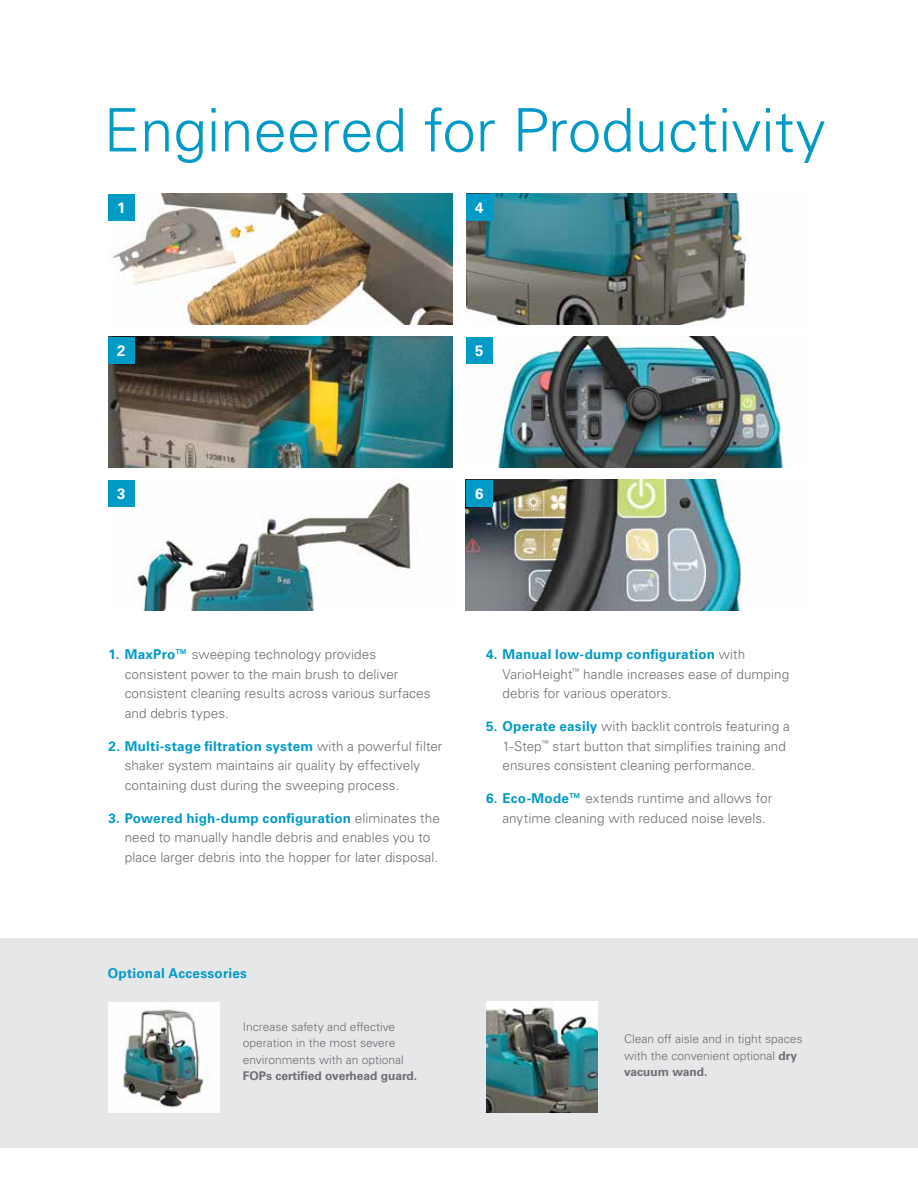
<style>
.page{position:relative;width:918px;height:1188px;background:#fff}
.page>*{position:absolute;margin:0;border:0;box-sizing:border-box;transform-origin:0 0}
.t1{font:300 60px "Univers LT Std";color:#009ac7}
.t2{font:700 15px "Univers LT Std";color:#fff}
.t3{font:300 13.5px/19.5px "Univers LT Std";letter-spacing:.005em;color:#6d6e71}
.t4{font:700 13.5px "Univers LT Std";letter-spacing:.015em;color:#009ac7}
.t5{font:300 12px/16.5px "Univers LT Std";color:#6d6e71}
.t6{font:700 12px "Univers LT Std";color:#6d6e71}
.s1{font-weight:700;color:#009ac7}
.s2{font-weight:700}
</style>
<div class="page">
<img style="left:132px;top:480px;width:279px;height:130px">
<img style="left:466px;top:480px;width:276px;height:130px">
<img style="left:498px;top:337px;width:290px;height:130px">
<img style="left:108px;top:337px;width:345px;height:130px">
<img style="left:466px;top:194px;width:283px;height:130px">
<img style="left:112px;top:194px;width:340px;height:130px">
<div style="left:108px;top:194px;width:27px;height:27px;background:#009ac7"></div>
<div style="left:108px;top:337px;width:27px;height:27px;background:#009ac7"></div>
<div style="left:108px;top:480px;width:27px;height:27px;background:#009ac7"></div>
<div style="left:466px;top:337px;width:27px;height:27px;background:#009ac7"></div>
<div style="left:466px;top:480px;width:27px;height:27px;background:#009ac7"></div>
<div style="left:466px;top:194px;width:27px;height:27px;background:#009ac7"></div>
<div style="left:0;top:938px;width:918px;height:210px;background:#e6e7e8"></div>
<img style="left:486px;top:1002px;width:111px;height:110px">
<img style="left:108px;top:1003px;width:112px;height:109px">
<h1 class="t1" style="left:104px;top:94px;width:724px">Engineered for Productivity</h1>
<p class="t2" style="left:117px;top:199px;width:10px">1</p>
<p class="t2" style="left:475px;top:199px;width:10px">4</p>
<p class="t2" style="left:117px;top:342px;width:10px">2</p>
<p class="t2" style="left:475px;top:342px;width:10px">5</p>
<p class="t2" style="left:117px;top:485px;width:10px">3</p>
<p class="t2" style="left:475px;top:485px;width:10px">6</p>
<p class="t3" style="left:125px;top:645px;width:307px;text-indent:-16px"><span class="s1">1. MaxPro™</span> sweeping technology provides consistent power to the main brush to deliver consistent cleaning results across various surfaces and debris types.</p>
<p class="t3" style="left:125px;top:736px;width:319px;text-indent:-16px"><span class="s1">2. Multi-stage filtration system</span> with a powerful filter shaker system maintains air quality by effectively containing dust during the sweeping process.</p>
<p class="t3" style="left:125px;top:808px;width:317px;text-indent:-16px"><span class="s1">3. Powered high-dump configuration</span> eliminates the need to manually handle debris and enables you to place larger debris into the hopper for later disposal.</p>
<p class="t4" style="left:108px;top:965px;width:141px">Optional Accessories</p>
<p class="t5" style="left:243px;top:1018px;width:163px">Increase safety and effective operation in the most severe environments with an optional</p>
<p class="t6" style="left:243px;top:1069px;width:176px">FOPs certified overhead guard.</p>
<p class="t3" style="left:502px;top:645px;width:288px;text-indent:-16px"><span class="s1">4. Manual low-dump configuration</span> with<br>VarioHeight<sup>™</sup> handle increases ease of dumping debris for various operators.</p>
<p class="t3" style="left:502px;top:717px;width:289px;text-indent:-16px"><span class="s1">5. Operate easily</span> with backlit controls featuring a<br>1-Step<sup>™</sup> start button that simplifies training and ensures consistent cleaning performance.</p>
<p class="t3" style="left:502px;top:789px;width:271px;text-indent:-16px"><span class="s1">6. Eco-Mode™</span> extends runtime and allows for anytime cleaning with reduced noise levels.</p>
<p class="t5" style="left:624px;top:1031px;width:180px">Clean off aisle and in tight spaces with the convenient optional <span class="s2">dry vacuum wand.</span></p>
</div>
